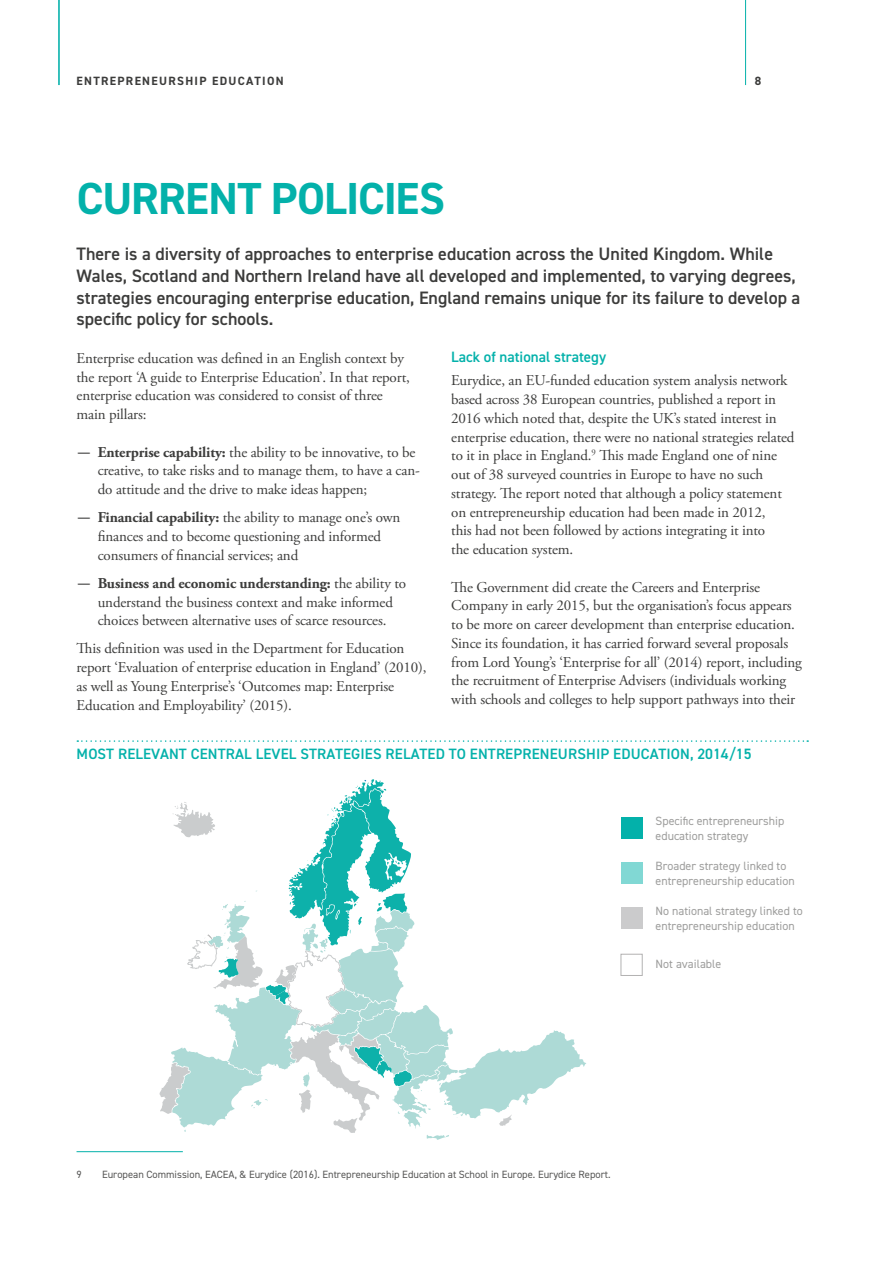
<style>
.page{position:relative;width:893px;height:1263px;background:#fff}
.page>*{position:absolute;margin:0;border:0;box-sizing:border-box;transform-origin:0 0}
.t1{font:700 45px "DIN2014";letter-spacing:-.015em;color:#03b1aa}
.t2{font:600 18px/21.6px "DIN2014";color:#3c3c3b}
.t3{font:15px/18.8px "Adobe Garamond Pro";letter-spacing:-.01em;color:#3c3c3b}
.t4{font:600 15px "DIN2014";letter-spacing:.01em;color:#03b1aa}
.t5{font:12px/15px "DIN2014";color:#9d9d9c}
.t6{font:700 12px "DIN2014";letter-spacing:.11em;color:#3c3c3b}
.t7{font:10.5px "DIN2014";color:#575756}
.s1{font-family:"N Haas Grotesk DS Pro 55 Rg"}
.s2{font-weight:700}
</style>
<div class="page">
<hr style="left:77px;top:1151px;width:106px;height:1px;background:#03b1aa">
<svg style="left:159px;top:779px;width:427px;height:361px"></svg>
<svg style="left:77px;top:740px;width:731px;height:2px"></svg>
<div style="left:621px;top:818px;width:21px;height:21px;background:#03b1aa"></div>
<div style="left:621px;top:863px;width:21px;height:21px;background:#81d8d4"></div>
<div style="left:621px;top:908px;width:21px;height:21px;background:#cbcbcc"></div>
<div style="left:621px;top:954px;width:22px;height:22px;background:#fff;border:1px solid #b3b2b2"></div>
<hr style="left:745px;top:0;width:1px;height:85px;background:#03b1aa">
<hr style="left:58px;top:0;width:1px;height:85px;background:#03b1aa">
<hr style="left:59px;top:0;width:1px;height:85px;background:#03b1aa">
<p class="t6" style="left:77px;top:73px;width:209px">ENTREPRENEURSHIP EDUCATION</p>
<p class="t6" style="left:755px;top:73px;width:8px">8</p>
<h1 class="t1" style="left:77px;top:169px;width:370px">CURRENT POLICIES</h1>
<p class="t2" style="left:77px;top:243px;width:725px">There is a diversity of approaches to enterprise education across the United Kingdom. While Wales, Scotland and Northern Ireland have all developed and implemented, to varying degrees, strategies encouraging enterprise education, England remains unique for its failure to develop a specific policy for schools.</p>
<p class="t4" style="left:451px;top:347px;width:156px">Lack of national strategy</p>
<p class="t3" style="left:451px;top:372px;width:345px">Eurydice, an EU-funded education system analysis network based across 38 European countries, published a report in 2016 which noted that, despite the UK’s stated interest in enterprise education, there were no national strategies related to it in place in England.<sup>9</sup> This made England one of nine out of 38 surveyed countries in Europe to have no such strategy. The report noted that although a policy statement on entrepreneurship education had been made in 2012,<br>this had not been followed by actions integrating it into<br>the education system.</p>
<p class="t3" style="left:451px;top:578px;width:352px">The Government did create the Careers and Enterprise Company in early 2015, but the organisation’s focus appears to be more on career development than enterprise education.<br>Since its foundation, it has carried forward several proposals from Lord Young’s ‘Enterprise for all’ (2014) report, including the recruitment of Enterprise Advisers (individuals working with schools and colleges to help support pathways into their</p>
<p class="t4" style="left:77px;top:744px;width:676px">MOST RELEVANT CENTRAL LEVEL STRATEGIES RELATED TO ENTREPRENEURSHIP EDUCATION, 2014/15</p>
<p class="t3" style="left:77px;top:349px;width:335px">Enterprise education was defined in an English context by the report ‘A guide to Enterprise Education’. In that report, enterprise education was considered to consist of three main pillars:</p>
<p class="t3" style="left:98px;top:443px;width:324px;text-indent:-21px"><span class="s1">—</span> <span class="s2">Enterprise capability:</span> the ability to be innovative, to be creative, to take risks and to manage them, to have a can&shy;do attitude and the drive to make ideas happen;</p>
<p class="t3" style="left:98px;top:508px;width:304px;text-indent:-21px"><span class="s1">—</span> <span class="s2">Financial capability:</span> the ability to manage one’s own finances and to become questioning and informed consumers of financial services; and</p>
<p class="t3" style="left:77px;top:574px;width:331px;text-align:center"><span class="s1">—</span> <span class="s2">Business and economic understanding:</span> the ability to understand the business context and make informed choices between alternative uses of scarce resources.</p>
<p class="t3" style="left:77px;top:640px;width:351px">This definition was used in the Department for Education report ‘Evaluation of enterprise education in England’ (2010), as well as Young Enterprise’s ‘Outcomes map: Enterprise Education and Employability’ (2015).</p>
<p class="t5" style="left:656px;top:813px;width:130px">Specific entrepreneurship education strategy</p>
<p class="t5" style="left:656px;top:858px;width:141px">Broader strategy linked to entrepreneurship education</p>
<p class="t5" style="left:656px;top:903px;width:149px">No national strategy linked to entrepreneurship education</p>
<p class="t5" style="left:656px;top:956px;width:67px">Not available</p>
<p class="t7" style="left:77px;top:1168px;width:7px">9</p>
<p class="t7" style="left:102px;top:1168px;width:510px">European Commission, EACEA, &amp; Eurydice (2016). Entrepreneurship Education at School in Europe. Eurydice Report.</p>
</div>
